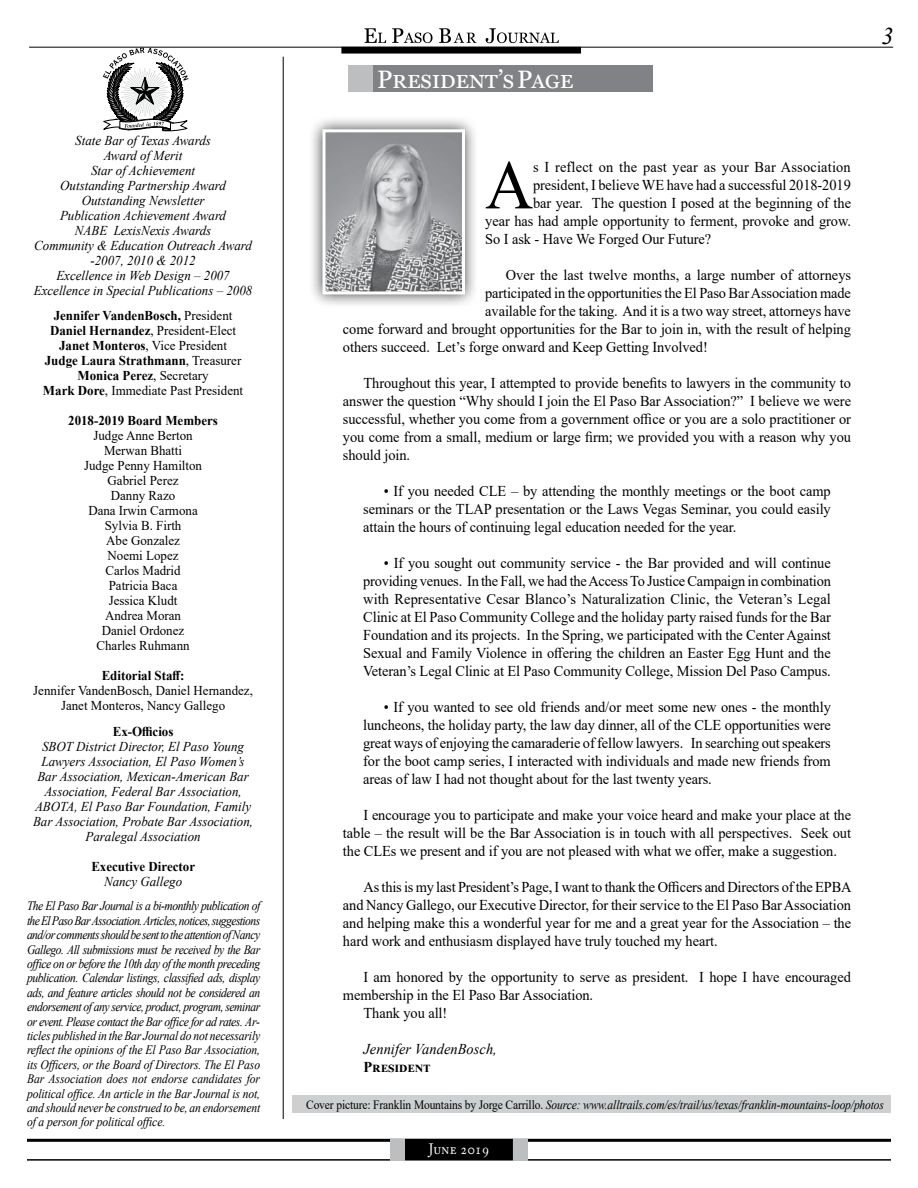
<style>
.page{position:relative;width:918px;height:1188px;background:#fff}
.page>*{position:absolute;margin:0;border:0;box-sizing:border-box;transform-origin:0 0}
.t1{font:69.3px "Times New Roman";color:#000;scale:.96 1}
.t2{font:25.2px "Georgia";letter-spacing:.005em;color:#fff}
.t3{font:italic 24px "Times New Roman";color:#000}
.t4{font:15px/18px "Times New Roman";letter-spacing:-.005em;color:#000;text-align:justify;scale:.96 1}
.t5{font:15px "Times New Roman";letter-spacing:.015em;color:#000;scale:.96 1}
.t6{font:italic 15px "Times New Roman";letter-spacing:.005em;color:#000;scale:.96 1}
.t7{font:700 15px "Times New Roman";letter-spacing:.045em;color:#000;scale:.96 1}
.t8{font:15px "Adobe Caslon Pro";letter-spacing:.01em;color:#fff;scale:.94 1}
.t9{font:italic 13.5px/15px "Times New Roman";color:#000;text-align:center;scale:.96 1}
.t10{font:13.5px/15px "Times New Roman";color:#000;text-align:center;scale:.96 1}
.t11{font:700 13.5px/15px "Times New Roman";color:#000;text-align:center;scale:.96 1}
.t12{font:italic 12.9px/14.4px "Times New Roman";letter-spacing:-.015em;color:#000;text-align:justify;scale:.9 1}
.t13{font:italic 12.75px "Times New Roman";letter-spacing:-.01em;color:#000;scale:.9 1}
.s1{font-weight:400}
.s2{font-style:normal}
</style>
<div class="page">
<hr style="left:29px;top:47px;width:864px;height:1px;background:#000">
<div style="left:342px;top:48px;width:238px;height:5px;background:#000"></div>
<div style="left:341px;top:47px;width:240px;height:7px;border:2px solid #000"></div>
<svg style="left:364px;top:28px;width:195px;height:15px"></svg>
<hr style="left:27px;top:1159px;width:864px;height:2px;background:#000">
<hr style="left:27px;top:1139px;width:864px;height:3px;background:#000">
<div style="left:390px;top:1139px;width:138px;height:21px;background:#bcbec0"></div>
<div style="left:406px;top:1140px;width:106px;height:20px;background:#000"></div>
<div style="left:405px;top:1139px;width:108px;height:21px;border:2px solid #000"></div>
<hr style="left:283px;top:57px;width:1px;height:1062px;background:#000">
<svg style="left:103px;top:48px;width:86px;height:83px"></svg>
<div style="left:308px;top:115px;width:171px;height:194px;background:#000;opacity:.75"></div>
<img style="left:326px;top:133px;width:135px;height:157px">
<div style="left:322px;top:129px;width:143px;height:165px;border:3px solid #fff"></div>
<div style="left:348px;top:66px;width:305px;height:26px;background:#808285"></div>
<div style="left:348px;top:66px;width:25px;height:26px;background:#bcbec0"></div>
<div style="left:293px;top:1095px;width:598px;height:17px;background:#cdcfd0"></div>
<p class="t9" style="left:34px;top:132px;width:229px">State Bar of Texas Awards<br>Award of Merit<br>Star of Achievement<br>Outstanding Partnership Award<br>Outstanding Newsletter<br>Publication Achievement Award<br>NABE LexisNexis Awards<br>Community &amp; Education Outreach Award -2007, 2010 &amp; 2012<br>Excellence in Web Design – 2007<br>Excellence in Special Publications – 2008</p>
<p class="t11" style="left:43px;top:308px;width:210px">Jennifer VandenBosch, <span class="s1">President </span>Daniel Hernandez<span class="s1">, President-Elect </span>Janet Monteros<span class="s1">, Vice President </span>Judge Laura Strathmann<span class="s1">, Treasurer </span>Monica Perez<span class="s1">, Secretary<br></span>Mark Dore<span class="s1">, Immediate Past President</span></p>
<p class="t11" style="left:68px;top:413px;width:157px">2018-2019 Board Members</p>
<p class="t10" style="left:84px;top:428px;width:124px">Judge Anne Berton<br>Merwan Bhatti<br>Judge Penny Hamilton<br>Gabriel Perez<br>Danny Razo<br>Dana Irwin Carmona<br>Sylvia B. Firth<br>Abe Gonzalez<br>Noemi Lopez<br>Carlos Madrid<br>Patricia Baca<br>Jessica Kludt<br>Andrea Moran<br>Daniel Ordonez<br>Charles Ruhmann</p>
<p class="t11" style="left:102px;top:668px;width:88px">Editorial Staff:</p>
<p class="t10" style="left:33px;top:683px;width:230px">Jennifer VandenBosch, Daniel Hernandez,<br>Janet Monteros, Nancy Gallego</p>
<p class="t11" style="left:113px;top:723px;width:65px">Ex-Officios</p>
<p class="t9" style="left:33px;top:738px;width:231px">SBOT District Director, El Paso Young Lawyers Association, El Paso Women’s Bar Association, Mexican-American Bar Association, Federal Bar Association, ABOTA, El Paso Bar Foundation, Family Bar Association, Probate Bar Association, Paralegal Association</p>
<p class="t11" style="left:91px;top:858px;width:110px">Executive Director</p>
<p class="t9" style="left:104px;top:873px;width:83px">Nancy Gallego</p>
<p class="t12" style="left:27px;top:899px;width:261px">The El Paso Bar Journal is a bi-monthly publication of the El Paso Bar Association. Articles, notices, suggestions and/or comments should be sent to the attention of Nancy Gallego. All submissions must be received by the Bar office on or before the 10th day of the month preceding publication. Calendar listings, classified ads, display ads, and feature articles should not be considered an endorsement of any service, product, program, seminar or event. Please contact the Bar office for ad rates. Ar&shy;ticles published in the Bar Journal do not necessarily reflect the opinions of the El Paso Bar Association, its Officers, or the Board of Directors. The El Paso Bar Association does not endorse candidates for political office. An article in the Bar Journal is not, and should never be construed to be, an endorsement of a person for political office.</p>
<h2 class="t2" style="left:377px;top:64px;width:198px">President’s Page</h2>
<h1 class="t1" style="left:485px;top:136px;width:52px">A</h1>
<p class="t5" style="left:533px;top:157px;width:333px">s I reflect on the past year as your Bar Association</p>
<p class="t4" style="left:533px;top:176px;width:333px">president, I believe WE have had a successful 2018-2019</p>
<p class="t4" style="left:533px;top:194px;width:333px">bar year. The question I posed at the beginning of the</p>
<p class="t4" style="left:485px;top:212px;width:383px">year has had ample opportunity to ferment, provoke and grow.</p>
<p class="t4" style="left:485px;top:230px;width:237px">So I ask - Have We Forged Our Future?</p>
<p class="t4" style="left:506px;top:266px;width:361px">Over the last twelve months, a large number of attorneys</p>
<p class="t4" style="left:485px;top:284px;width:382px">participated in the opportunities the El Paso Bar Association made</p>
<p class="t4" style="left:485px;top:302px;width:383px">available for the taking. And it is a two way street, attorneys have</p>
<p class="t4" style="left:343px;top:320px;width:531px">come forward and brought opportunities for the Bar to join in, with the result of helping</p>
<p class="t4" style="left:343px;top:338px;width:382px">others succeed. Let’s forge onward and Keep Getting Involved!</p>
<p class="t4" style="left:343px;top:374px;width:531px;text-indent:21px">Throughout this year, I attempted to provide benefits to lawyers in the community to answer the question “Why should I join the El Paso Bar Association?” I believe we were successful, whether you come from a government office or you are a solo practitioner or you come from a small, medium or large firm; we provided you with a reason why you should join.</p>
<p class="t4" style="left:363px;top:482px;width:489px;text-indent:21px">• If you needed CLE – by attending the monthly meetings or the boot camp seminars or the TLAP presentation or the Laws Vegas Seminar, you could easily attain the hours of continuing legal education needed for the year.</p>
<p class="t4" style="left:363px;top:554px;width:489px;text-indent:21px">• If you sought out community service - the Bar provided and will continue providing venues. In the Fall, we had the Access To Justice Campaign in combination with Representative Cesar Blanco’s Naturalization Clinic, the Veteran’s Legal Clinic at El Paso Community College and the holiday party raised funds for the Bar Foundation and its projects. In the Spring, we participated with the Center Against Sexual and Family Violence in offering the children an Easter Egg Hunt and the Veteran’s Legal Clinic at El Paso Community College, Mission Del Paso Campus.</p>
<p class="t4" style="left:363px;top:698px;width:489px;text-indent:21px">• If you wanted to see old friends and/or meet some new ones - the monthly luncheons, the holiday party, the law day dinner, all of the CLE opportunities were great ways of enjoying the camaraderie of fellow lawyers. In searching out speakers for the boot camp series, I interacted with individuals and made new friends from areas of law I had not thought about for the last twenty years.</p>
<p class="t4" style="left:343px;top:806px;width:531px;text-indent:21px">I encourage you to participate and make your voice heard and make your place at the table – the result will be the Bar Association is in touch with all perspectives. Seek out the CLEs we present and if you are not pleased with what we offer, make a suggestion.</p>
<p class="t4" style="left:343px;top:878px;width:531px;text-indent:21px">As this is my last President’s Page, I want to thank the Officers and Directors of the EPBA and Nancy Gallego, our Executive Director, for their service to the El Paso Bar Association and helping make this a wonderful year for me and a great year for the Association – the hard work and enthusiasm displayed have truly touched my heart.</p>
<p class="t4" style="left:364px;top:968px;width:509px">I am honored by the opportunity to serve as president. I hope I have encouraged</p>
<p class="t4" style="left:343px;top:986px;width:262px">membership in the El Paso Bar Association.</p>
<p class="t4" style="left:364px;top:1004px;width:89px">Thank you all!</p>
<p class="t6" style="left:364px;top:1039px;width:140px">Jennifer VandenBosch,</p>
<p class="t7" style="left:364px;top:1057px;width:71px">President</p>
<h3 class="t3" style="left:882px;top:19px;width:13px">3</h3>
<p class="t13" style="left:306px;top:1096px;width:644px"><span class="s2">Cover picture: Franklin Mountains by Jorge Carrillo.</span> Source: www.alltrails.com/es/trail/us/texas/franklin-mountains-loop/photos</p>
<p class="t8" style="left:429px;top:1140px;width:66px">June 2019</p>
</div>
